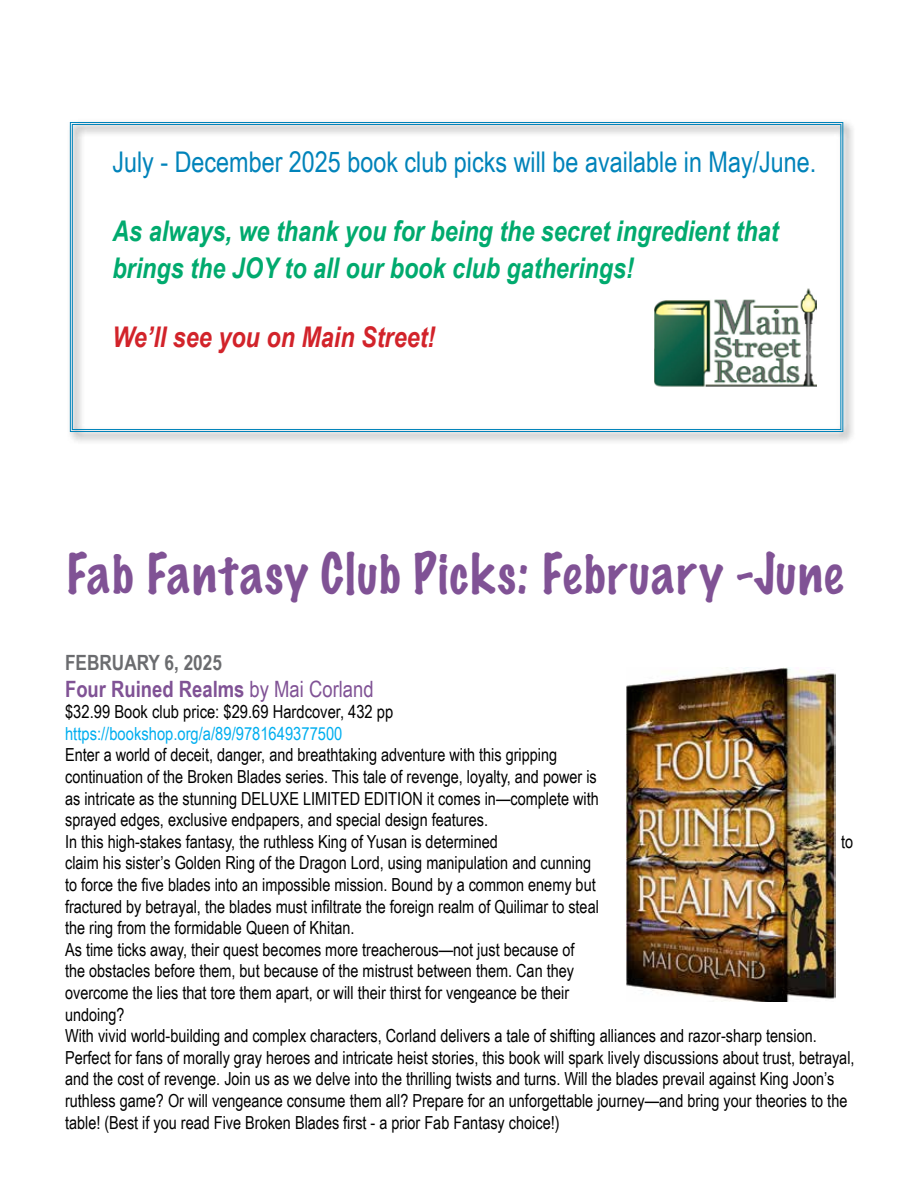
<style>
.page{position:relative;width:918px;height:1188px;background:#fff}
.page>*{position:absolute;margin:0;border:0;box-sizing:border-box;transform-origin:0 0}
.t1{font:100 51px "Marker Felt";letter-spacing:.04em;color:#805295}
.t2{font:italic 700 28.5px/37.5px "Arial Narrow";color:#00aa6e}
.t3{font:28.5px "Arial Narrow";color:#0083ba}
.t4{font:italic 700 28.5px "Arial Narrow";color:#d2232a}
.t5{font:700 22.5px "Arial Narrow";color:#805295}
.t6{font:700 21px "Arial Narrow";color:#6b6c6f}
.t7{font:18px/21.6px "Arial Narrow";color:#000}
.t8{font:18px "Arial Narrow";color:#00aeef}
.s1{font-weight:400}
</style>
<div class="page">
<div style="left:66px;top:118px;width:790px;height:327px;background:#000;opacity:.75"></div>
<svg style="left:69px;top:122px;width:775px;height:310px"></svg>
<img style="left:626px;top:667px;width:210px;height:334px">
<img style="left:654px;top:284px;width:163px;height:108px">
<h2 class="t3" style="left:112px;top:142px;width:706px">July - December 2025 book club picks will be available in May/June.</h2>
<h2 class="t2" style="left:112px;top:211px;width:668px">As always, we thank you for being the secret ingredient that brings the JOY to all our book club gatherings!</h2>
<h2 class="t4" style="left:112px;top:315px;width:324px">We’ll see you on Main Street!</h2>
<h1 class="t1" style="left:66px;top:534px;width:778px">Fab Fantasy Club Picks: February -June</h1>
<p class="t6" style="left:65px;top:646px;width:158px">FEBRUARY 6, 2025</p>
<p class="t5" style="left:65px;top:672px;width:310px">Four Ruined Realms <span class="s1">by Mai Corland</span></p>
<p class="t7" style="left:65px;top:700px;width:330px">$32.99 Book club price: $29.69 Hardcover, 432 pp</p>
<p class="t8" style="left:65px;top:720px;width:279px">https://bookshop.org/a/89/9781649377500</p>
<p class="t7" style="left:65px;top:743px;width:535px">Enter a world of deceit, danger, and breathtaking adventure with this gripping continuation of the Broken Blades series. This tale of revenge, loyalty, and power is as intricate as the stunning DELUXE LIMITED EDITION it comes in—complete with sprayed edges, exclusive endpapers, and special design features.<br>In this high-stakes fantasy, the ruthless King of Yusan is determined</p>
<p class="t7" style="left:841px;top:830px;width:14px">to</p>
<p class="t7" style="left:65px;top:851px;width:791px">claim his sister’s Golden Ring of the Dragon Lord, using manipulation and cunning<br>to force the five blades into an impossible mission. Bound by a common enemy but<br>fractured by betrayal, the blades must infiltrate the foreign realm of Quilimar to steal<br>the ring from the formidable Queen of Khitan.<br>As time ticks away, their quest becomes more treacherous—not just because of<br>the obstacles before them, but because of the mistrust between them. Can they<br>overcome the lies that tore them apart, or will their thirst for vengeance be their<br>undoing?<br>With vivid world-building and complex characters, Corland delivers a tale of shifting alliances and razor-sharp tension.<br>Perfect for fans of morally gray heroes and intricate heist stories, this book will spark lively discussions about trust, betrayal, and the cost of revenge. Join us as we delve into the thrilling twists and turns. Will the blades prevail against King Joon’s ruthless game? Or will vengeance consume them all? Prepare for an unforgettable journey—and bring your theories to the table! (Best if you read Five Broken Blades first - a prior Fab Fantasy choice!)</p>
</div>
